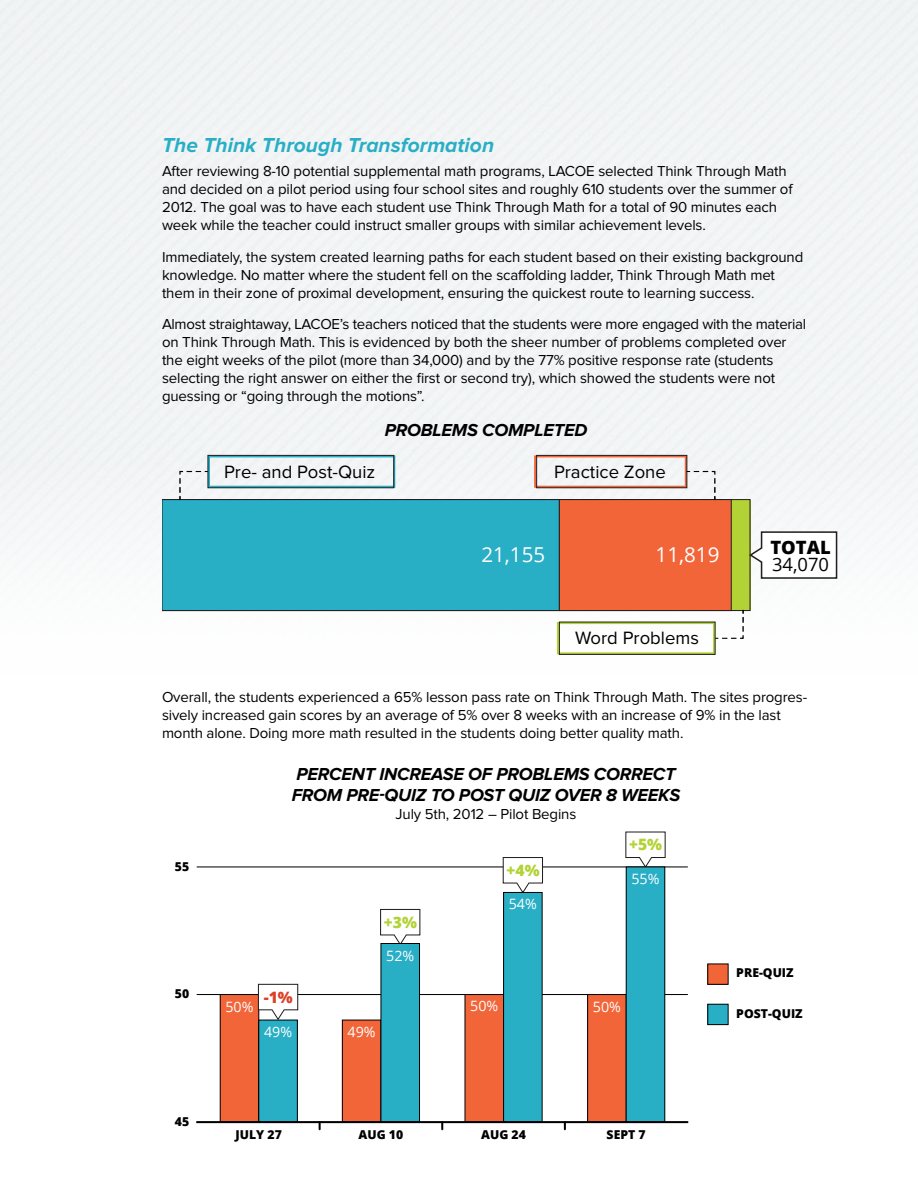
<style>
.page{position:relative;width:918px;height:1188px;background:#fff}
.page>*{position:absolute;margin:0;border:0;box-sizing:border-box;transform-origin:0 0}
.t1{font:italic 700 21px "Proxima Nova";color:#28aec5}
.t2{font:20.55px "Open Sans";color:#fff}
.t3{font:18.45px "Proxima Nova";color:#000}
.t4{font:18.3px "Open Sans";color:#000}
.t5{font:800 18.3px "Open Sans";color:#000}
.t6{font:italic 700 18px "Proxima Nova";letter-spacing:-.01em;color:#000}
.t7{font:800 15.75px "Open Sans";color:#b2d235}
.t8{font:800 15.75px "Open Sans";color:#dc4128}
.t9{font:15px/18px "Proxima Nova";letter-spacing:-.01em;color:#000}
.t10{font:14.25px "Open Sans";color:#fff}
.t11{font:800 12.3px "Open Sans";color:#000}
</style>
<div class="page">
<div style="left:162px;top:500px;width:588px;height:111px;background:#b2d235"></div>
<div style="left:162px;top:500px;width:397px;height:111px;background:#28aec5"></div>
<div style="left:162px;top:499px;width:398px;height:112px;border:1px solid #231f20"></div>
<div style="left:559px;top:500px;width:172px;height:111px;background:#f26539"></div>
<div style="left:559px;top:499px;width:173px;height:112px;border:1px solid #231f20"></div>
<svg style="left:749px;top:531px;width:89px;height:49px"></svg>
<svg style="left:557px;top:610px;width:187px;height:44px"></svg>
<div style="left:559px;top:622px;width:157px;height:33px;border:1px solid #231f20"></div>
<svg style="left:534px;top:455px;width:182px;height:45px"></svg>
<svg style="left:179px;top:455px;width:216px;height:45px"></svg>
<div style="left:207px;top:455px;width:187px;height:33px;border:1px solid #231f20"></div>
<hr style="left:197px;top:866px;width:491px;height:1px;background:#000">
<hr style="left:197px;top:994px;width:491px;height:1px;background:#000">
<svg style="left:319px;top:1123px;width:2px;height:6px"></svg>
<svg style="left:441px;top:1123px;width:2px;height:6px"></svg>
<svg style="left:564px;top:1123px;width:2px;height:6px"></svg>
<svg style="left:625px;top:831px;width:41px;height:38px"></svg>
<svg style="left:502px;top:857px;width:42px;height:35px"></svg>
<svg style="left:380px;top:908px;width:41px;height:35px"></svg>
<div style="left:220px;top:995px;width:39px;height:127px;background:#f26539"></div>
<div style="left:259px;top:1020px;width:38px;height:102px;background:#28aec5"></div>
<div style="left:258px;top:1020px;width:40px;height:103px;border:1px solid #000"></div>
<div style="left:342px;top:1020px;width:39px;height:102px;background:#f26539"></div>
<div style="left:342px;top:1020px;width:39px;height:103px;border:1px solid #000"></div>
<div style="left:381px;top:944px;width:39px;height:178px;background:#28aec5"></div>
<div style="left:380px;top:943px;width:40px;height:180px;border:1px solid #000"></div>
<div style="left:465px;top:995px;width:39px;height:127px;background:#f26539"></div>
<div style="left:504px;top:892px;width:38px;height:230px;background:#28aec5"></div>
<div style="left:503px;top:892px;width:40px;height:231px;border:1px solid #000"></div>
<div style="left:588px;top:995px;width:38px;height:127px;background:#f26539"></div>
<div style="left:587px;top:994px;width:40px;height:129px;border:1px solid #000"></div>
<div style="left:708px;top:1004px;width:20px;height:21px;background:#28aec5"></div>
<div style="left:707px;top:1004px;width:22px;height:21px;border:1px solid #000"></div>
<div style="left:708px;top:964px;width:20px;height:20px;background:#f26539"></div>
<div style="left:626px;top:867px;width:39px;height:255px;background:#28aec5"></div>
<div style="left:626px;top:866px;width:39px;height:257px;border:1px solid #000"></div>
<hr style="left:197px;top:1121px;width:491px;height:2px;background:#000">
<svg style="left:257px;top:983px;width:42px;height:38px"></svg>
<h1 class="t1" style="left:162px;top:133px;width:334px">THE THINK THROUGH TRANSFORMATION</h1>
<p class="t9" style="left:162px;top:163px;width:632px">After reviewing 8-10 potential supplemental math programs, LACOE selected Think Through Math and decided on a pilot period using four school sites and roughly 610 students over the summer of 2012. The goal was to have each student use Think Through Math for a total of 90 minutes each week while the teacher could instruct smaller groups with similar achievement levels.</p>
<p class="t9" style="left:162px;top:248px;width:643px">Immediately, the system created learning paths for each student based on their existing background knowledge. No matter where the student fell on the scaffolding ladder, Think Through Math met them in their zone of proximal development, ensuring the quickest route to learning success.</p>
<p class="t9" style="left:162px;top:316px;width:646px">Almost straightaway, LACOE’s teachers noticed that the students were more engaged with the material on Think Through Math. This is evidenced by both the sheer number of problems completed over the eight weeks of the pilot (more than 34,000) and by the 77% positive response rate (students selecting the right answer on either the first or second try), which showed the students were not guessing or “going through the motions”.</p>
<p class="t6" style="left:385px;top:420px;width:204px">PROBLEMS COMPLETED</p>
<p class="t3" style="left:224px;top:461px;width:153px">Pre- and Post-Quiz</p>
<p class="t3" style="left:554px;top:461px;width:113px">Practice Zone</p>
<h2 class="t2" style="left:481px;top:541px;width:65px">21,155</h2>
<h2 class="t2" style="left:656px;top:541px;width:65px">11,819</h2>
<p class="t3" style="left:575px;top:628px;width:125px">Word Problems</p>
<p class="t5" style="left:770px;top:533px;width:62px">TOTAL</p>
<p class="t4" style="left:772px;top:551px;width:59px">34,070</p>
<p class="t9" style="left:162px;top:688px;width:647px">Overall, the students experienced a 65% lesson pass rate on Think Through Math. The sites progres&shy;sively increased gain scores by an average of 5% over 8 weeks with an increase of 9% in the last month alone. Doing more math resulted in the students doing better quality math.</p>
<p class="t6" style="left:297px;top:764px;width:24px">PERCE</p>
<p class="t6" style="left:352px;top:764px;width:58px">NT INCRE</p>
<p class="t6" style="left:431px;top:764px;width:90px">ASE OF PROBLEMS</p>
<p class="t6" style="left:594px;top:764px;width:25px">CORRECT</p>
<p class="t6" style="left:292px;top:785px;width:25px">FROM</p>
<p class="t6" style="left:346px;top:785px;width:137px">PRE-QUIZ TO POST</p>
<p class="t6" style="left:509px;top:785px;width:171px">QUIZ OVER 8 WEEKS</p>
<p class="t9" style="left:396px;top:806px;width:182px">July 5th, 2012 – Pilot Begins</p>
<p class="t11" style="left:175px;top:857px;width:16px">55</p>
<p class="t11" style="left:175px;top:984px;width:16px">50</p>
<p class="t11" style="left:175px;top:1112px;width:16px">45</p>
<p class="t10" style="left:225px;top:997px;width:30px">50%</p>
<p class="t8" style="left:264px;top:985px;width:31px">-1%</p>
<p class="t10" style="left:264px;top:1022px;width:30px">49%</p>
<p class="t11" style="left:236px;top:1126px;width:48px">JULY 27</p>
<p class="t7" style="left:384px;top:910px;width:35px">+3%</p>
<p class="t10" style="left:386px;top:946px;width:30px">52%</p>
<p class="t10" style="left:348px;top:1022px;width:30px">49%</p>
<p class="t11" style="left:359px;top:1126px;width:46px">AUG 10</p>
<p class="t7" style="left:507px;top:858px;width:35px">+4%</p>
<p class="t10" style="left:509px;top:895px;width:30px">54%</p>
<p class="t10" style="left:470px;top:996px;width:30px">50%</p>
<p class="t11" style="left:481px;top:1126px;width:46px">AUG 24</p>
<p class="t7" style="left:629px;top:833px;width:35px">+5%</p>
<p class="t10" style="left:631px;top:869px;width:30px">55%</p>
<p class="t10" style="left:593px;top:997px;width:30px">50%</p>
<p class="t11" style="left:607px;top:1126px;width:41px">SEPT 7</p>
<p class="t11" style="left:736px;top:963px;width:59px">PRE-QUIZ</p>
<p class="t11" style="left:736px;top:1004px;width:68px">POST-QUIZ</p>
</div>
